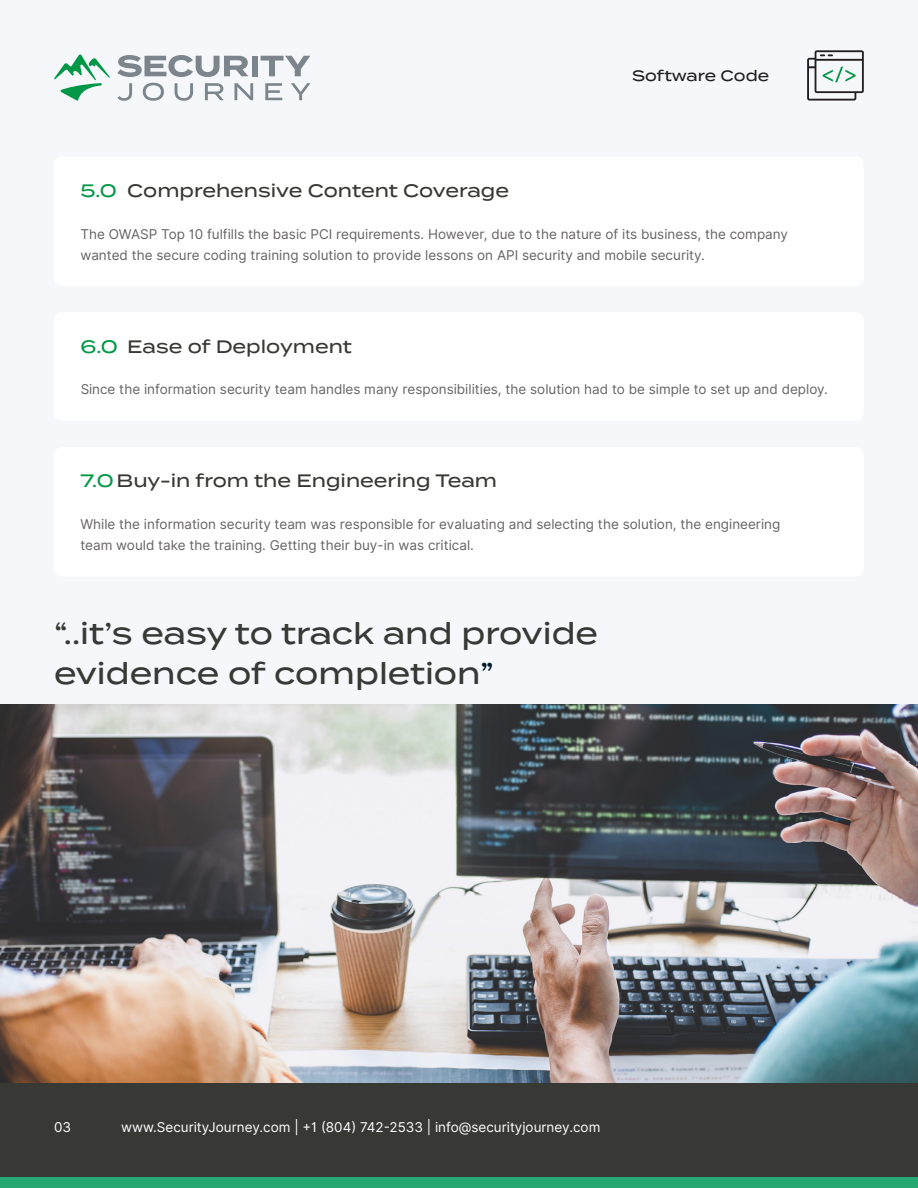
<style>
.page{position:relative;width:918px;height:1188px;background:#fff}
.page>*{position:absolute;margin:0;border:0;box-sizing:border-box;transform-origin:0 0}
.t1{font:500 29.7px/40.2px "Termina";color:#383935}
.t2{font:500 18px "Termina";color:#383935}
.t3{font:500 18px "Termina";color:#009945}
.t4{font:500 15px "Termina";color:#231f20}
.t5{font:13.5px/21px "Inter";color:#231f20}
.t6{font:13.5px "Inter";color:#fff}
.s1{color:#009945}
.s2{color:#001c2b}
</style>
<div class="page">
<div style="left:0;top:0;width:918px;height:1187px;background:#f5f7fb"></div>
<img style="left:0;top:705px;width:918px;height:378px">
<div style="left:0;top:1083px;width:918px;height:105px;background:#383935"></div>
<div style="left:0;top:1178px;width:918px;height:10px;background:#25a871"></div>
<div style="left:54px;top:157px;width:810px;height:129px;background:#fff;border-radius:7px"></div>
<div style="left:54px;top:447px;width:810px;height:129px;background:#fff;border-radius:7px"></div>
<div style="left:54px;top:312px;width:810px;height:109px;background:#fff;border-radius:7px"></div>
<svg style="left:807px;top:50px;width:57px;height:51px"></svg>
<svg style="left:117px;top:55px;width:131px;height:22px"></svg>
<div style="left:252px;top:56px;width:6px;height:20px;background:#7c858c"></div>
<svg style="left:261px;top:56px;width:49px;height:20px"></svg>
<svg style="left:117px;top:83px;width:15px;height:18px"></svg>
<svg style="left:143px;top:83px;width:21px;height:18px"></svg>
<svg style="left:175px;top:83px;width:18px;height:18px"></svg>
<svg style="left:205px;top:83px;width:19px;height:17px"></svg>
<svg style="left:235px;top:83px;width:18px;height:17px"></svg>
<svg style="left:265px;top:83px;width:17px;height:17px"></svg>
<svg style="left:291px;top:83px;width:19px;height:17px"></svg>
<svg style="left:54px;top:55px;width:56px;height:46px"></svg>
<p class="t3" style="left:80px;top:177px;width:38px">5.0</p>
<p class="t2" style="left:127px;top:177px;width:383px">Comprehensive Content Coverage</p>
<p class="t4" style="left:632px;top:64px;width:138px">Software Code</p>
<p class="t5" style="left:80px;top:223px;width:709px">The OWASP Top 10 fulfills the basic PCI requirements. However, due to the nature of its business, the company wanted the secure coding training solution to provide lessons on API security and mobile security.</p>
<p class="t3" style="left:80px;top:333px;width:39px">6.0</p>
<p class="t2" style="left:127px;top:333px;width:226px">Ease of Deployment</p>
<p class="t5" style="left:80px;top:379px;width:749px">Since the information security team handles many responsibilities, the solution had to be simple to set up and deploy.</p>
<p class="t2" style="left:80px;top:468px;width:418px"><span class="s1">7.0</span> Buy-in from the Engineering Team</p>
<p class="t5" style="left:80px;top:514px;width:701px">While the information security team was responsible for evaluating and selecting the solution, the engineering team would take the training. Getting their buy-in was critical.</p>
<p class="t1" style="left:54px;top:613px;width:546px">“..it’s easy to track and provide evidence of completion<span class="s2">”</span></p>
<p class="t6" style="left:54px;top:1117px;width:19px">03</p>
<p class="t6" style="left:121px;top:1117px;width:481px">www.SecurityJourney.com | +1 (804) 742-2533 | info@securityjourney.com</p>
</div>
